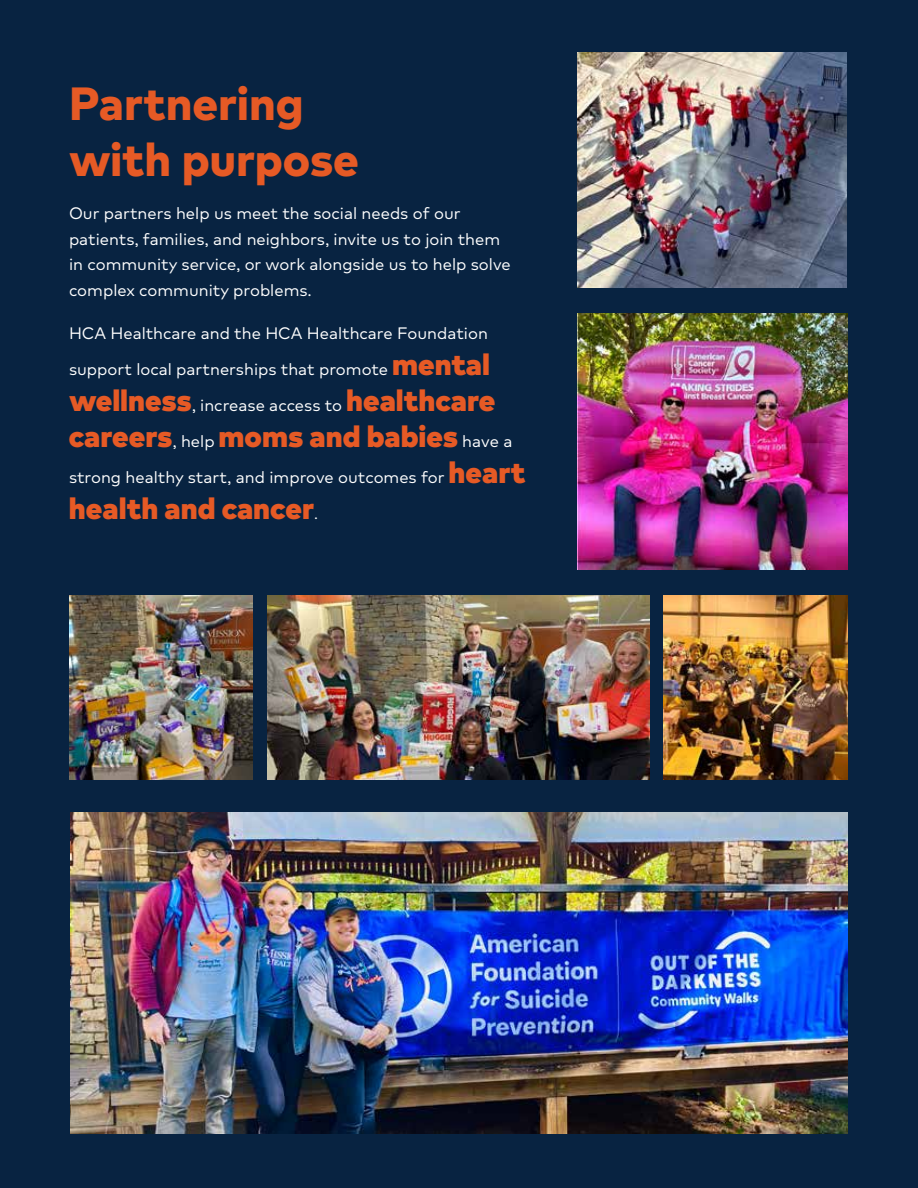
<style>
.page{position:relative;width:918px;height:1188px;background:#082341}
.page>*{position:absolute;margin:0;border:0;box-sizing:border-box;transform-origin:0 0}
.t1{font:800 46.5px/55.5px "Markfor HCA";letter-spacing:-.005em;color:#e65a25}
.t2{font:900 30px/36px "Markfor HCA";color:#e65a25}
.t3{font:16.5px/25.5px "Markfor HCA";color:#fff}
.s1{font-weight:900;font-size:30px;color:#e65a25}
.s2{font-weight:400;font-size:16.5px;color:#fff}
.s3{font-weight:400;font-size:15px;color:#fff}
</style>
<div class="page">
<img style="left:577px;top:314px;width:271px;height:256px">
<img style="left:577px;top:53px;width:270px;height:235px">
<img style="left:69px;top:596px;width:184px;height:183px">
<img style="left:267px;top:596px;width:382px;height:183px">
<img style="left:664px;top:596px;width:184px;height:183px">
<img style="left:70px;top:813px;width:778px;height:321px">
<h3 class="t1" style="left:69px;top:74px;width:292px">Partnering with purpose</h3>
<p class="t3" style="left:69px;top:200px;width:443px">Our partners help us meet the social needs of our patients, families, and neighbors, invite us to join them in community service, or work alongside us to help solve complex community problems.</p>
<p class="t3" style="left:69px;top:314px;width:423px;line-height:36px">HCA Healthcare and the HCA Healthcare Foundation support local partnerships that promote <span class="s1">mental</span></p>
<p class="t2" style="left:69px;top:381px;width:445px">wellness<span class="s2">, increase access to</span> healthcare careers<span class="s2">, help</span> moms and babies <span class="s2">have a</span></p>
<p class="t3" style="left:69px;top:463px;width:458px">strong healthy start, and improve outcomes for <span class="s1">heart</span></p>
<p class="t2" style="left:69px;top:489px;width:251px">health and cancer<span class="s3">.</span></p>
</div>
